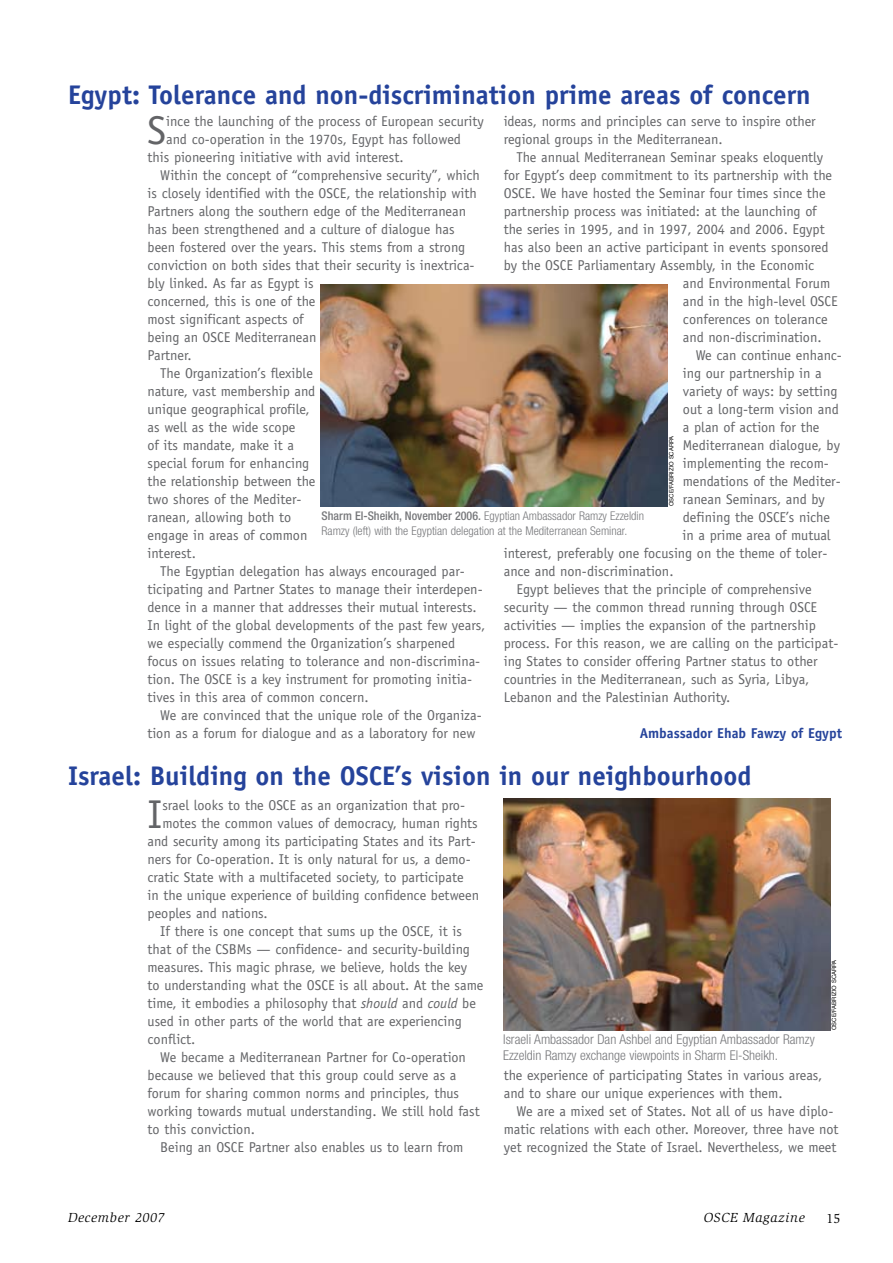
<style>
.page{position:relative;width:893px;height:1263px;background:#fff}
.page>*{position:absolute;margin:0;border:0;box-sizing:border-box;transform-origin:0 0}
.t1{font:40.2px "Officina Sans";color:#636467}
.t2{font:700 27px "Officina Sans";color:#25439b}
.t3{font:14.25px/18px "Officina Sans";color:#636467}
.t4{font:700 14.25px "Officina Sans";color:#25439b}
.t5{font:300 condensed 13.5px/16.5px "Helvetica Neue";color:#77787b}
.t6{font:italic 13.5px "Slimbach";letter-spacing:.05em;color:#000}
.t7{font:13.5px "Slimbach";color:#000}
.t8{font:300 condensed 12px/15px "Helvetica Neue";color:#77787b}
.t9{font:6px "Helvetica Neue";color:#000}
.s1{font-weight:500}
.s2{font-style:italic}
</style>
<div class="page">
<img style="left:321px;top:284px;width:347px;height:222px">
<img style="left:503px;top:798px;width:327px;height:232px">
<h2 class="t2" style="left:68px;top:78px;width:744px">Egypt: Tolerance and non-discrimination prime areas of concern</h2>
<p class="t3" style="left:504px;top:112px;width:314px">ideas, norms and principles can serve to inspire other regional groups in the Mediterranean.</p>
<p class="t3" style="left:516px;top:148px;width:308px">The annual Mediterranean Seminar speaks eloquently</p>
<p class="t3" style="left:504px;top:166px;width:330px">for Egypt’s deep commitment to its partnership with the</p>
<p class="t3" style="left:504px;top:184px;width:323px">OSCE. We have hosted the Seminar four times since the</p>
<p class="t3" style="left:504px;top:202px;width:314px">partnership process was initiated: at the launching of</p>
<p class="t3" style="left:504px;top:220px;width:322px">the series in 1995, and in 1997, 2004 and 2006. Egypt</p>
<p class="t3" style="left:504px;top:238px;width:326px">has also been an active participant in events sponsored</p>
<p class="t3" style="left:504px;top:256px;width:312px">by the OSCE Parliamentary Assembly, in the Economic</p>
<p class="t3" style="left:683px;top:274px;width:149px">and Environmental Forum</p>
<p class="t3" style="left:683px;top:292px;width:156px">and in the high-level OSCE</p>
<p class="t3" style="left:683px;top:310px;width:146px">conferences on tolerance</p>
<p class="t3" style="left:683px;top:328px;width:140px">and non-discrimination.</p>
<p class="t3" style="left:696px;top:346px;width:148px">We can continue enhanc-</p>
<p class="t3" style="left:683px;top:364px;width:140px">ing our partnership in a</p>
<p class="t3" style="left:683px;top:382px;width:156px">variety of ways: by setting</p>
<p class="t3" style="left:683px;top:400px;width:157px">out a long-term vision and</p>
<p class="t3" style="left:683px;top:418px;width:138px">a plan of action for the</p>
<p class="t3" style="left:683px;top:436px;width:159px">Mediterranean dialogue, by</p>
<p class="t3" style="left:683px;top:454px;width:148px">implementing the recom-</p>
<p class="t3" style="left:683px;top:472px;width:159px">mendations of the Mediter-</p>
<p class="t3" style="left:683px;top:490px;width:143px">ranean Seminars, and by</p>
<p class="t3" style="left:683px;top:508px;width:149px">defining the OSCE’s niche</p>
<p class="t3" style="left:682px;top:526px;width:150px">in a prime area of mutual</p>
<p class="t3" style="left:504px;top:544px;width:325px">interest, preferably one focusing on the theme of toler-</p>
<p class="t3" style="left:504px;top:562px;width:171px">ance and non-discrimination.</p>
<p class="t3" style="left:516px;top:580px;width:297px">Egypt believes that the principle of comprehensive</p>
<p class="t3" style="left:504px;top:598px;width:315px">security — the common thread running through OSCE</p>
<p class="t3" style="left:504px;top:616px;width:314px">activities — implies the expansion of the partnership</p>
<p class="t3" style="left:504px;top:634px;width:336px">process. For this reason, we are calling on the participat-</p>
<p class="t3" style="left:504px;top:652px;width:315px">ing States to consider offering Partner status to other</p>
<p class="t3" style="left:504px;top:670px;width:307px">countries in the Mediterranean, such as Syria, Libya,</p>
<p class="t3" style="left:504px;top:688px;width:228px">Lebanon and the Palestinian Authority.</p>
<p class="t4" style="left:640px;top:724px;width:204px">Ambassador Ehab Fawzy of Egypt</p>
<h1 class="t1" style="left:148px;top:107px;width:20px">S</h1>
<p class="t3" style="left:166px;top:112px;width:319px">ince the launching of the process of European security</p>
<p class="t3" style="left:166px;top:130px;width:296px">and co-operation in the 1970s, Egypt has followed</p>
<p class="t3" style="left:148px;top:148px;width:258px">this pioneering initiative with avid interest.</p>
<p class="t3" style="left:160px;top:166px;width:321px">Within the concept of “comprehensive security”, which</p>
<p class="t3" style="left:148px;top:184px;width:331px">is closely identified with the OSCE, the relationship with</p>
<p class="t3" style="left:148px;top:202px;width:320px">Partners along the southern edge of the Mediterranean</p>
<p class="t3" style="left:148px;top:220px;width:308px">has been strengthened and a culture of dialogue has</p>
<p class="t3" style="left:148px;top:238px;width:319px">been fostered over the years. This stems from a strong</p>
<p class="t3" style="left:148px;top:256px;width:329px">conviction on both sides that their security is inextrica-</p>
<p class="t3" style="left:148px;top:274px;width:168px">bly linked. As far as Egypt is</p>
<p class="t3" style="left:148px;top:292px;width:169px">concerned, this is one of the</p>
<p class="t3" style="left:148px;top:310px;width:158px">most significant aspects of</p>
<p class="t3" style="left:148px;top:328px;width:170px">being an OSCE Mediterranean</p>
<p class="t3" style="left:148px;top:346px;width:46px">Partner.</p>
<p class="t3" style="left:160px;top:364px;width:154px">The Organization’s flexible</p>
<p class="t3" style="left:148px;top:382px;width:169px">nature, vast membership and</p>
<p class="t3" style="left:148px;top:400px;width:164px">unique geographical profile,</p>
<p class="t3" style="left:148px;top:418px;width:149px">as well as the wide scope</p>
<p class="t3" style="left:148px;top:436px;width:148px">of its mandate, make it a</p>
<p class="t3" style="left:148px;top:454px;width:163px">special forum for enhancing</p>
<p class="t3" style="left:148px;top:472px;width:169px">the relationship between the</p>
<p class="t3" style="left:148px;top:490px;width:156px">two shores of the Mediter-</p>
<p class="t3" style="left:148px;top:508px;width:145px">ranean, allowing both to</p>
<p class="t3" style="left:148px;top:526px;width:161px">engage in areas of common</p>
<p class="t3" style="left:148px;top:544px;width:50px">interest.</p>
<p class="t3" style="left:160px;top:562px;width:306px">The Egyptian delegation has always encouraged par-</p>
<p class="t3" style="left:148px;top:580px;width:337px">ticipating and Partner States to manage their interdepen-</p>
<p class="t3" style="left:148px;top:598px;width:331px">dence in a manner that addresses their mutual interests.</p>
<p class="t3" style="left:148px;top:616px;width:339px">In light of the global developments of the past few years,</p>
<p class="t3" style="left:148px;top:634px;width:309px">we especially commend the Organization’s sharpened</p>
<p class="t3" style="left:148px;top:652px;width:334px">focus on issues relating to tolerance and non-discrimina-</p>
<p class="t3" style="left:148px;top:670px;width:326px">tion. The OSCE is a key instrument for promoting initia-</p>
<p class="t3" style="left:148px;top:688px;width:223px">tives in this area of common concern.</p>
<p class="t3" style="left:160px;top:706px;width:323px">We are convinced that the unique role of the Organiza-</p>
<p class="t3" style="left:148px;top:724px;width:329px">tion as a forum for dialogue and as a laboratory for new</p>
<p class="t9" style="left:668px;top:506px;width:71px;rotate:-90deg">OSCE/Fabrizio Scarpa</p>
<p class="t8" style="left:322px;top:508px;width:324px"><span class="s1">Sharm El-Sheikh, November 2006.</span> Egyptian Ambassador Ramzy Ezzeldin<br>Ramzy (left) with the Egyptian delegation at the Mediterranean Seminar.</p>
<h2 class="t2" style="left:68px;top:759px;width:685px">Israel: Building on the OSCE’s vision in our neighbourhood</h2>
<h1 class="t1" style="left:148px;top:791px;width:16px">I</h1>
<p class="t3" style="left:162px;top:796px;width:304px">srael looks to the OSCE as an organization that pro-</p>
<p class="t3" style="left:162px;top:814px;width:317px">motes the common values of democracy, human rights</p>
<p class="t3" style="left:148px;top:832px;width:330px">and security among its participating States and its Part-</p>
<p class="t3" style="left:148px;top:850px;width:325px">ners for Co-operation. It is only natural for us, a demo-</p>
<p class="t3" style="left:148px;top:868px;width:318px">cratic State with a multifaceted society, to participate</p>
<p class="t3" style="left:148px;top:886px;width:333px">in the unique experience of building confidence between</p>
<p class="t3" style="left:148px;top:904px;width:122px">peoples and nations.</p>
<p class="t3" style="left:160px;top:922px;width:303px">If there is one concept that sums up the OSCE, it is</p>
<p class="t3" style="left:148px;top:940px;width:324px">that of the CSBMs — confidence- and security-building</p>
<p class="t3" style="left:148px;top:958px;width:321px">measures. This magic phrase, we believe, holds the key</p>
<p class="t3" style="left:148px;top:976px;width:337px">to understanding what the OSCE is all about. At the same</p>
<p class="t3" style="left:148px;top:994px;width:330px">time, it embodies a philosophy that <span class="s2">should</span> and <span class="s2">could</span> be</p>
<p class="t3" style="left:148px;top:1012px;width:316px">used in other parts of the world that are experiencing</p>
<p class="t3" style="left:148px;top:1030px;width:49px">conflict.</p>
<p class="t3" style="left:160px;top:1048px;width:307px">We became a Mediterranean Partner for Co-operation</p>
<p class="t3" style="left:148px;top:1066px;width:310px">because we believed that this group could serve as a</p>
<p class="t3" style="left:148px;top:1084px;width:313px">forum for sharing common norms and principles, thus</p>
<p class="t3" style="left:148px;top:1102px;width:334px">working towards mutual understanding. We still hold fast</p>
<p class="t3" style="left:148px;top:1120px;width:109px">to this conviction.</p>
<p class="t3" style="left:160px;top:1138px;width:305px">Being an OSCE Partner also enables us to learn from</p>
<p class="t5" style="left:503px;top:1031px;width:313px">Israeli Ambassador Dan Ashbel and Egyptian Ambassador Ramzy<br>Ezzeldin Ramzy exchange viewpoints in Sharm El-Sheikh.</p>
<p class="t9" style="left:830px;top:1030px;width:71px;rotate:-90deg">OSCE/Fabrizio Scarpa</p>
<p class="t3" style="left:504px;top:1066px;width:320px">the experience of participating States in various areas, and to share our unique experiences with them.</p>
<p class="t3" style="left:504px;top:1102px;width:336px;text-align:center">We are a mixed set of States. Not all of us have diplo&shy;matic relations with each other. Moreover, three have not yet recognized the State of Israel. Nevertheless, we meet</p>
<p class="t6" style="left:68px;top:1210px;width:98px">December 2007</p>
<p class="t6" style="left:704px;top:1210px;width:102px">OSCE Magazine</p>
<p class="t7" style="left:826px;top:1210px;width:15px">15</p>
</div>
